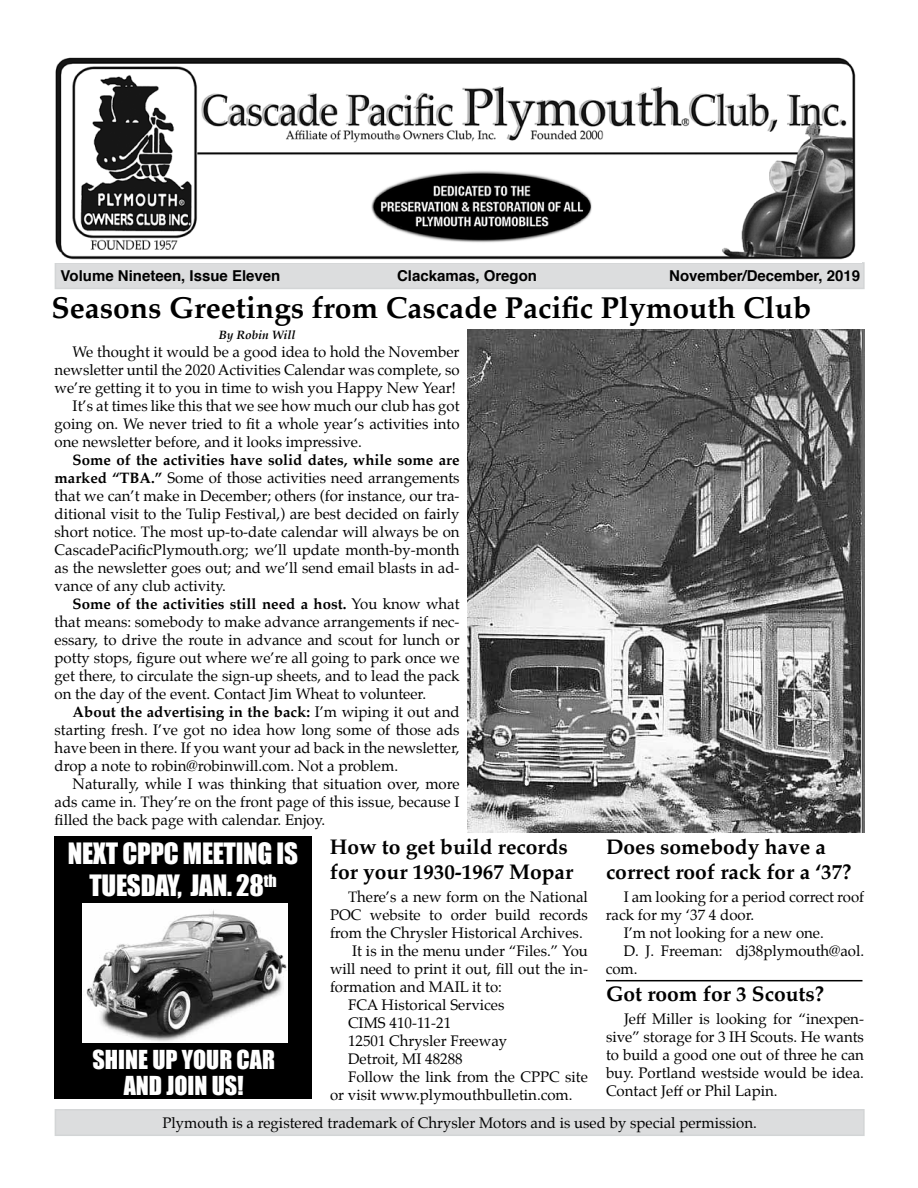
<style>
.page{position:relative;width:918px;height:1188px;background:#fff}
.page>*{position:absolute;margin:0;border:0;box-sizing:border-box;transform-origin:0 0}
.t1{font:700 30px "Palatino";color:#000}
.t2{font:27px/31.5px "Impact";letter-spacing:-.01em;color:#fff;text-align:center}
.t3{font:24px/25.5px "Impact";color:#fff;text-align:center}
.t4{font:700 21px/25.2px "Palatino";color:#000}
.t5{font:15px/18px "Palatino";color:#000;text-align:justify}
.t6{font:700 15px "Helvetica";color:#000}
.t7{font:italic 700 12px "Palatino";color:#000}
.s1{font-weight:700}
</style>
<div class="page">
<div style="left:55px;top:1109px;width:810px;height:27px;background:#dcddde"></div>
<div style="left:55px;top:262px;width:810px;height:27px;background:#dcddde"></div>
<img style="left:55px;top:57px;width:807px;height:206px">
<div style="left:54px;top:836px;width:258px;height:263px;background:#000"></div>
<img style="left:83px;top:903px;width:205px;height:140px">
<img style="left:467px;top:329px;width:398px;height:503px">
<hr style="left:606px;top:980px;width:256px;height:1px;background:#000">
<p class="t6" style="left:61px;top:264px;width:221px">Volume Nineteen, Issue Eleven</p>
<p class="t6" style="left:397px;top:264px;width:142px">Clackamas, Oregon</p>
<p class="t6" style="left:669px;top:264px;width:192px">November/December, 2019</p>
<h1 class="t1" style="left:52px;top:283px;width:761px">Seasons Greetings from Cascade Pacific Plymouth Club</h1>
<p class="t7" style="left:219px;top:325px;width:78px">By Robin Will</p>
<p class="t5" style="left:73px;top:343px;width:388px">We thought it would be a good idea to hold the November</p>
<p class="t5" style="left:55px;top:361px;width:406px">newsletter until the 2020 Activities Calendar was complete, so</p>
<p class="t5" style="left:55px;top:379px;width:403px">we’re getting it to you in time to wish you Happy New Year!</p>
<p class="t5" style="left:73px;top:397px;width:388px">It’s at times like this that we see how much our club has got</p>
<p class="t5" style="left:55px;top:415px;width:406px">going on. We never tried to fit a whole year’s activities into</p>
<p class="t5" style="left:55px;top:433px;width:309px">one newsletter before, and it looks impressive.</p>
<p class="t5" style="left:55px;top:451px;width:407px;text-indent:18px"><span class="s1">Some of the activities have solid dates, while some are marked “TBA.”</span> Some of those activities need arrangements that we can’t make in December; others (for instance, our tra&shy;ditional visit to the Tulip Festival,) are best decided on fairly short notice. The most up-to-date calendar will always be on CascadePacificPlymouth.org; we’ll update month-by-month as the newsletter goes out; and we’ll send email blasts in ad&shy;vance of any club activity.</p>
<p class="t5" style="left:55px;top:595px;width:407px;text-indent:18px"><span class="s1">Some of the activities still need a host.</span> You know what that means: somebody to make advance arrangements if nec&shy;essary, to drive the route in advance and scout for lunch or potty stops, figure out where we’re all going to park once we get there, to circulate the sign-up sheets, and to lead the pack on the day of the event. Contact Jim Wheat to volunteer.</p>
<p class="t5" style="left:55px;top:703px;width:407px;text-indent:18px"><span class="s1">About the advertising in the back:</span> I’m wiping it out and starting fresh. I’ve got no idea how long some of those ads have been in there. If you want your ad back in the newsletter, drop a note to robin@robinwill.com. Not a problem.</p>
<p class="t5" style="left:55px;top:775px;width:407px;text-indent:18px">Naturally, while I was thinking that situation over, more ads came in. They’re on the front page of this issue, because I filled the back page with calendar. Enjoy.</p>
<h2 class="t2" style="left:68px;top:837px;width:232px">NEXT CPPC MEETING IS<br>TUESDAY, JAN. 28<sup>th</sup></h2>
<h3 class="t3" style="left:93px;top:1046px;width:184px">SHINE UP YOUR CAR<br>AND JOIN US!</h3>
<h3 class="t4" style="left:330px;top:833px;width:245px">How to get build records for your 1930-1967 Mopar</h3>
<p class="t5" style="left:348px;top:888px;width:242px">There’s a new form on the National</p>
<p class="t5" style="left:330px;top:906px;width:259px">POC website to order build records</p>
<p class="t5" style="left:330px;top:924px;width:254px">from the Chrysler Historical Archives.</p>
<p class="t5" style="left:352px;top:942px;width:237px">It is in the menu under “Files.” You</p>
<p class="t5" style="left:330px;top:960px;width:260px">will need to print it out, fill out the in-</p>
<p class="t5" style="left:330px;top:978px;width:174px">formation and MAIL it to:</p>
<p class="t5" style="left:348px;top:996px;width:158px">FCA Historical Services</p>
<p class="t5" style="left:348px;top:1014px;width:105px">CIMS 410-11-21</p>
<p class="t5" style="left:348px;top:1032px;width:161px">12501 Chrysler Freeway</p>
<p class="t5" style="left:348px;top:1050px;width:116px">Detroit, MI 48288</p>
<p class="t5" style="left:348px;top:1068px;width:241px">Follow the link from the CPPC site</p>
<p class="t5" style="left:330px;top:1086px;width:244px">or visit www.plymouthbulletin.com.</p>
<h3 class="t4" style="left:606px;top:833px;width:247px">Does somebody have a correct roof rack for a ‘37?</h3>
<p class="t5" style="left:624px;top:888px;width:242px">I am looking for a period correct roof</p>
<p class="t5" style="left:606px;top:906px;width:150px">rack for my ‘37 4 door.</p>
<p class="t5" style="left:624px;top:924px;width:202px">I’m not looking for a new one.</p>
<p class="t5" style="left:624px;top:942px;width:242px">D. J. Freeman: dj38plymouth@aol.</p>
<p class="t5" style="left:606px;top:960px;width:33px">com.</p>
<h3 class="t4" style="left:606px;top:981px;width:220px">Got room for 3 Scouts?</h3>
<p class="t5" style="left:606px;top:1009px;width:260px;text-indent:18px">Jeff Miller is looking for “inexpen&shy;sive” storage for 3 IH Scouts. He wants to build a good one out of three he can buy. Portland westside would be idea.<br>Contact Jeff or Phil Lapin.</p>
<p class="t5" style="left:162px;top:1114px;width:596px">Plymouth is a registered trademark of Chrysler Motors and is used by special permission.</p>
</div>
